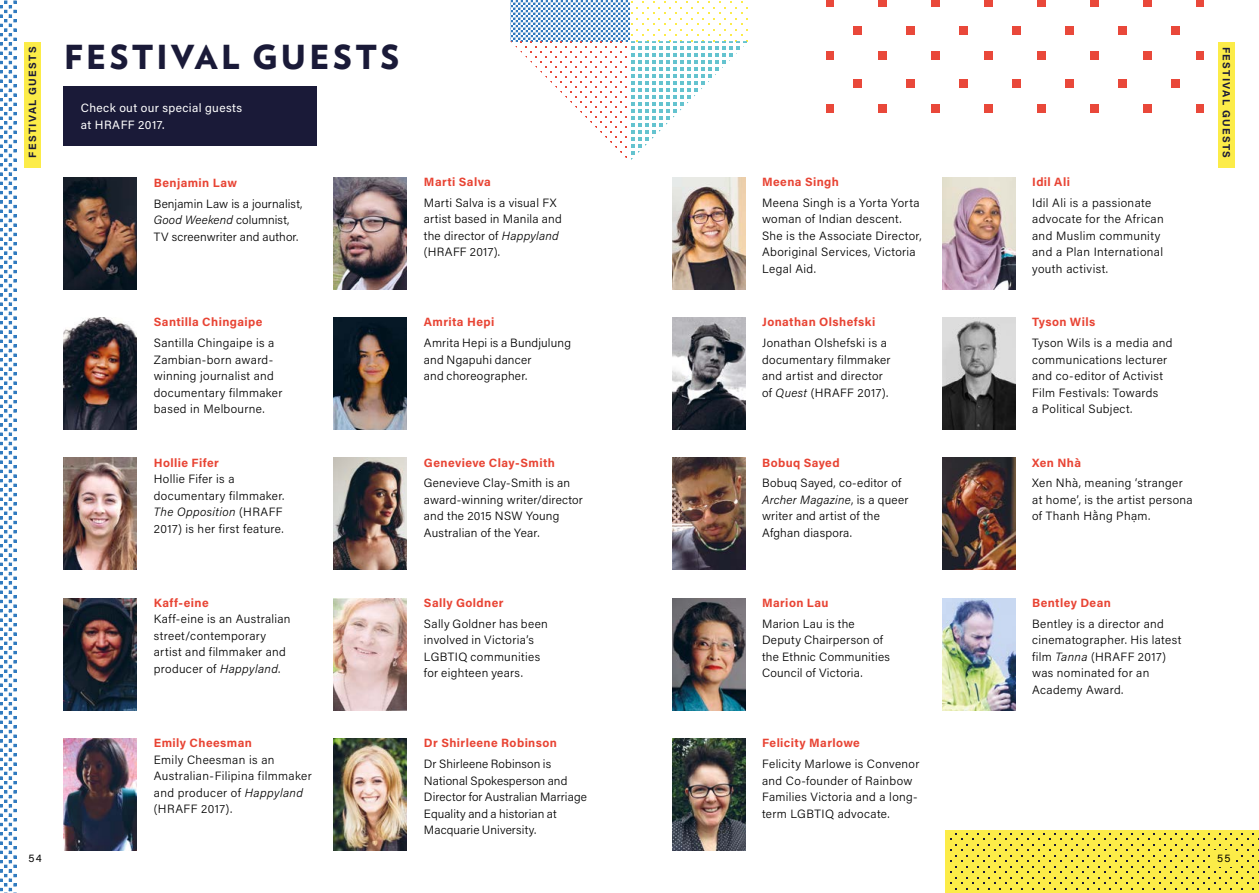
<style>
.page{position:relative;width:1259px;height:893px;background:#fff}
.page>*{position:absolute;margin:0;border:0;box-sizing:border-box;transform-origin:0 0}
.t1{font:900 33px "Verlag";letter-spacing:.1em;color:#1a1a38}
.t2{font:300 12px/16.5px "Acumin Pro";letter-spacing:.025em;color:#000}
.t3{font:700 12px "Acumin Pro";letter-spacing:.035em;color:#e84434}
.t4{font:12px/16.5px "Acumin Pro";letter-spacing:.03em;color:#fff}
.t5{font:700 10.5px "Acumin Pro";letter-spacing:.125em;color:#1a1a38}
.t6{font:10.5px "Acumin Pro";color:#000}
.s1{font-style:italic}
</style>
<div class="page">
<svg style="left:0;top:0;width:17px;height:893px"></svg>
<svg style="left:510px;top:0;width:119px;height:41px"></svg>
<svg style="left:629px;top:1px;width:119px;height:40px"></svg>
<svg style="left:510px;top:41px;width:238px;height:119px"></svg>
<div style="left:948px;top:830px;width:311px;height:63px;background:#fcec48"></div>
<svg style="left:826px;top:0;width:377px;height:113px"></svg>
<img style="left:64px;top:177px;width:73px;height:112px">
<img style="left:64px;top:317px;width:73px;height:112px">
<img style="left:334px;top:317px;width:73px;height:112px">
<img style="left:672px;top:317px;width:73px;height:112px">
<img style="left:942px;top:317px;width:73px;height:112px">
<img style="left:64px;top:458px;width:73px;height:112px">
<img style="left:334px;top:458px;width:73px;height:112px">
<img style="left:672px;top:458px;width:73px;height:112px">
<img style="left:942px;top:458px;width:73px;height:112px">
<img style="left:942px;top:598px;width:73px;height:112px">
<img style="left:64px;top:598px;width:73px;height:112px">
<img style="left:334px;top:598px;width:73px;height:112px">
<img style="left:672px;top:598px;width:73px;height:112px">
<img style="left:64px;top:738px;width:73px;height:112px">
<img style="left:334px;top:738px;width:73px;height:112px">
<img style="left:672px;top:738px;width:73px;height:112px">
<img style="left:334px;top:177px;width:73px;height:112px">
<img style="left:672px;top:177px;width:73px;height:112px">
<img style="left:942px;top:177px;width:73px;height:112px">
<div style="left:64px;top:86px;width:253px;height:60px;background:#1a1a38"></div>
<div style="left:1211px;top:850px;width:23px;height:17px;background:#fcec48"></div>
<div style="left:24px;top:43px;width:16px;height:125px;background:#fcec48"></div>
<div style="left:1218px;top:43px;width:16px;height:125px;background:#fcec48"></div>
<h1 class="t1" style="left:64px;top:30px;width:337px">FESTIVAL GUESTS</h1>
<p class="t5" style="left:25px;top:158px;width:111px;rotate:-90deg">FESTIVAL GUESTS</p>
<p class="t5" style="left:1233px;top:47px;width:111px;rotate:90deg">FESTIVAL GUESTS</p>
<p class="t4" style="left:81px;top:99px;width:163px">Check out our special guests at HRAFF 2017.</p>
<p class="t3" style="left:154px;top:174px;width:85px">Benjamin Law</p>
<p class="t2" style="left:154px;top:195px;width:150px">Benjamin Law is a journalist,<br><span class="s1">Good Weekend</span> columnist,<br>TV screenwriter and author.</p>
<p class="t3" style="left:154px;top:314px;width:110px">Santilla Chingaipe</p>
<p class="t2" style="left:154px;top:334px;width:130px">Santilla Chingaipe is a<br>Zambian-born award&shy;winning journalist and documentary filmmaker based in Melbourne.</p>
<p class="t3" style="left:154px;top:454px;width:67px">Hollie Fifer</p>
<p class="t2" style="left:154px;top:470px;width:132px">Hollie Fifer is a documentary filmmaker.<br><span class="s1">The Opposition</span> (HRAFF<br>2017) is her first feature.</p>
<p class="t3" style="left:154px;top:594px;width:56px">Kaff-eine</p>
<p class="t2" style="left:154px;top:611px;width:138px">Kaff-eine is an Australian street/contemporary artist and filmmaker and producer of <span class="s1">Happyland</span>.</p>
<p class="t3" style="left:154px;top:735px;width:100px">Emily Cheesman</p>
<p class="t2" style="left:154px;top:751px;width:159px">Emily Cheesman is an<br>Australian-Filipina filmmaker and producer of <span class="s1">Happyland </span>(HRAFF 2017).</p>
<p class="t3" style="left:424px;top:173px;width:68px">Marti Salva</p>
<p class="t2" style="left:424px;top:194px;width:139px">Marti Salva is a visual FX artist based in Manila and the director of <span class="s1">Happyland </span>(HRAFF 2017).</p>
<p class="t3" style="left:424px;top:314px;width:72px">Amrita Hepi</p>
<p class="t2" style="left:424px;top:334px;width:149px">Amrita Hepi is a Bundjulung and Ngapuhi dancer<br>and choreographer.</p>
<p class="t3" style="left:424px;top:454px;width:132px">Genevieve Clay-Smith</p>
<p class="t2" style="left:424px;top:474px;width:161px">Genevieve Clay-Smith is an award-winning writer/director and the 2015 NSW Young<br>Australian of the Year.</p>
<p class="t3" style="left:424px;top:594px;width:81px">Sally Goldner</p>
<p class="t2" style="left:424px;top:615px;width:125px">Sally Goldner has been involved in Victoria’s<br>LGBTIQ communities for eighteen years.</p>
<p class="t3" style="left:424px;top:735px;width:134px">Dr Shirleene Robinson</p>
<p class="t2" style="left:424px;top:755px;width:164px">Dr Shirleene Robinson is<br>National Spokesperson and<br>Director for Australian Marriage<br>Equality and a historian at<br>Macquarie University.</p>
<p class="t3" style="left:762px;top:173px;width:78px">Meena Singh</p>
<p class="t2" style="left:762px;top:194px;width:161px">Meena Singh is a Yorta Yorta woman of Indian descent.<br>She is the Associate Director,<br>Aboriginal Services, Victoria<br>Legal Aid.</p>
<p class="t3" style="left:762px;top:314px;width:115px">Jonathan Olshefski</p>
<p class="t2" style="left:762px;top:334px;width:130px">Jonathan Olshefski is a documentary filmmaker and artist and director of <span class="s1">Quest</span> (HRAFF 2017).</p>
<p class="t3" style="left:762px;top:454px;width:79px">Bobuq Sayed</p>
<p class="t2" style="left:762px;top:474px;width:148px">Bobuq Sayed, co-editor of<br><span class="s1">Archer Magazine</span>, is a queer writer and artist of the<br>Afghan diaspora.</p>
<p class="t3" style="left:762px;top:594px;width:68px">Marion Lau</p>
<p class="t2" style="left:762px;top:615px;width:129px">Marion Lau is the<br>Deputy Chairperson of the Ethnic Communities<br>Council of Victoria.</p>
<p class="t3" style="left:762px;top:735px;width:99px">Felicity Marlowe</p>
<p class="t2" style="left:762px;top:755px;width:159px">Felicity Marlowe is Convenor and Co-founder of Rainbow<br>Families Victoria and a long&shy;term LGBTIQ advocate.</p>
<p class="t3" style="left:1032px;top:173px;width:39px">Idil Ali</p>
<p class="t2" style="left:1032px;top:194px;width:133px">Idil Ali is a passionate advocate for the African and Muslim community and a Plan International youth activist.</p>
<p class="t3" style="left:1032px;top:314px;width:65px">Tyson Wils</p>
<p class="t2" style="left:1032px;top:334px;width:142px">Tyson Wils is a media and communications lecturer and co-editor of Activist<br>Film Festivals: Towards<br>a Political Subject.</p>
<p class="t3" style="left:1032px;top:454px;width:50px">Xen N hà</p>
<p class="t2" style="left:1032px;top:474px;width:162px">Xen Nhà, meaning ‘stranger at home’, is the artist persona of Thanh Hằng Phạm.</p>
<p class="t3" style="left:1032px;top:594px;width:80px">Bentley Dean</p>
<p class="t2" style="left:1032px;top:615px;width:151px">Bentley is a director and cinematographer. His latest film <span class="s1">Tanna</span> (HRAFF 2017) was nominated for an<br>Academy Award.</p>
<p class="t6" style="left:28px;top:851px;width:15px">54</p>
<p class="t6" style="left:1217px;top:851px;width:15px">55</p>
</div>
